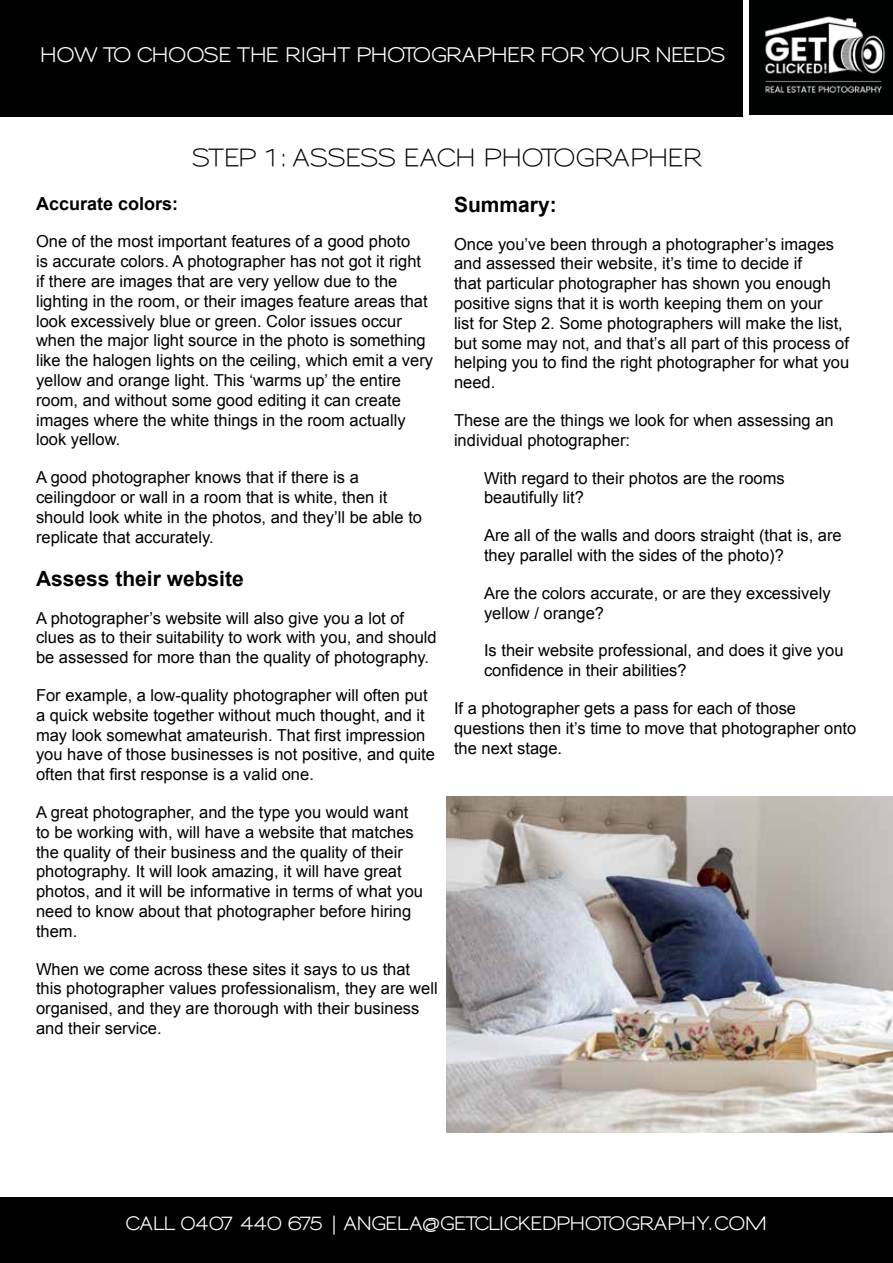
<style>
.page{position:relative;width:893px;height:1263px;background:#fff}
.page>*{position:absolute;margin:0;border:0;box-sizing:border-box;transform-origin:0 0}
.t1{font:600 24px "Sansumi";letter-spacing:-.065em;color:#000}
.t2{font:700 21px "Arial";color:#000}
.t3{font:700 19.5px "Sansumi";letter-spacing:-.065em;color:#fff}
.t4{font:700 18px "Sansumi";letter-spacing:-.065em;color:#fff}
.t5{font:700 18px "Arial";color:#000}
.t6{font:16.5px/19.8px "Arial";color:#000}
</style>
<div class="page">
<img style="left:446px;top:797px;width:447px;height:335px">
<img style="left:750px;top:0;width:143px;height:115px">
<div style="left:0;top:0;width:742px;height:117px;background:#000"></div>
<div style="left:0;top:1197px;width:893px;height:66px;background:#000"></div>
<p class="t3" style="left:40px;top:44px;width:687px">HOW TO CHOOSE THE RIGHT PHOTOGRAPHER FOR YOUR NEEDS</p>
<h1 class="t1" style="left:191px;top:146px;width:511px">STEP 1: ASSESS EACH PHOTOGRAPHER</h1>
<p class="t5" style="left:36px;top:191px;width:144px">Accurate colors:</p>
<p class="t6" style="left:36px;top:232px;width:399px">One of the most important features of a good photo<br>is accurate colors. A photographer has not got it right if there are images that are very yellow due to the lighting in the room, or their images feature areas that look excessively blue or green. Color issues occur when the major light source in the photo is something like the halogen lights on the ceiling, which emit a very yellow and orange light. This ‘warms up’ the entire room, and without some good editing it can create images where the white things in the room actually look yellow.</p>
<p class="t6" style="left:36px;top:468px;width:388px">A good photographer knows that if there is a ceilingdoor or wall in a room that is white, then it should look white in the photos, and they’ll be able to replicate that accurately.</p>
<p class="t2" style="left:36px;top:564px;width:209px">Assess their website</p>
<p class="t6" style="left:36px;top:608px;width:402px">A photographer’s website will also give you a lot of clues as to their suitability to work with you, and should be assessed for more than the quality of photography.</p>
<p class="t6" style="left:36px;top:685px;width:400px">For example, a low-quality photographer will often put a quick website together without much thought, and it may look somewhat amateurish. That first impression you have of those businesses is not positive, and quite often that first response is a valid one.</p>
<p class="t6" style="left:36px;top:802px;width:388px">A great photographer, and the type you would want to be working with, will have a website that matches the quality of their business and the quality of their photography. It will look amazing, it will have great photos, and it will be informative in terms of what you need to know about that photographer before hiring them.</p>
<p class="t6" style="left:36px;top:959px;width:403px">When we come across these sites it says to us that this photographer values professionalism, they are well organised, and they are thorough with their business and their service.</p>
<p class="t2" style="left:454px;top:190px;width:104px">Summary:</p>
<p class="t6" style="left:454px;top:234px;width:397px">Once you’ve been through a photographer’s images and assessed their website, it’s time to decide if<br>that particular photographer has shown you enough positive signs that it is worth keeping them on your<br>list for Step 2. Some photographers will make the list, but some may not, and that’s all part of this process of helping you to find the right photographer for what you need.</p>
<p class="t6" style="left:454px;top:410px;width:381px">These are the things we look for when assessing an individual photographer:</p>
<p class="t6" style="left:484px;top:468px;width:302px">With regard to their photos are the rooms beautifully lit?</p>
<p class="t6" style="left:484px;top:526px;width:359px">Are all of the walls and doors straight (that is, are they parallel with the sides of the photo)?</p>
<p class="t6" style="left:484px;top:583px;width:348px">Are the colors accurate, or are they excessively yellow / orange?</p>
<p class="t6" style="left:484px;top:641px;width:361px">Is their website professional, and does it give you confidence in their abilities?</p>
<p class="t6" style="left:454px;top:698px;width:404px">If a photographer gets a pass for each of those questions then it’s time to move that photographer onto the next stage.</p>
<p class="t4" style="left:125px;top:1214px;width:643px">CALL 0407 440 675 | ANGELA@GETCLICKEDPHOTOGRAPHY.COM</p>
</div>
